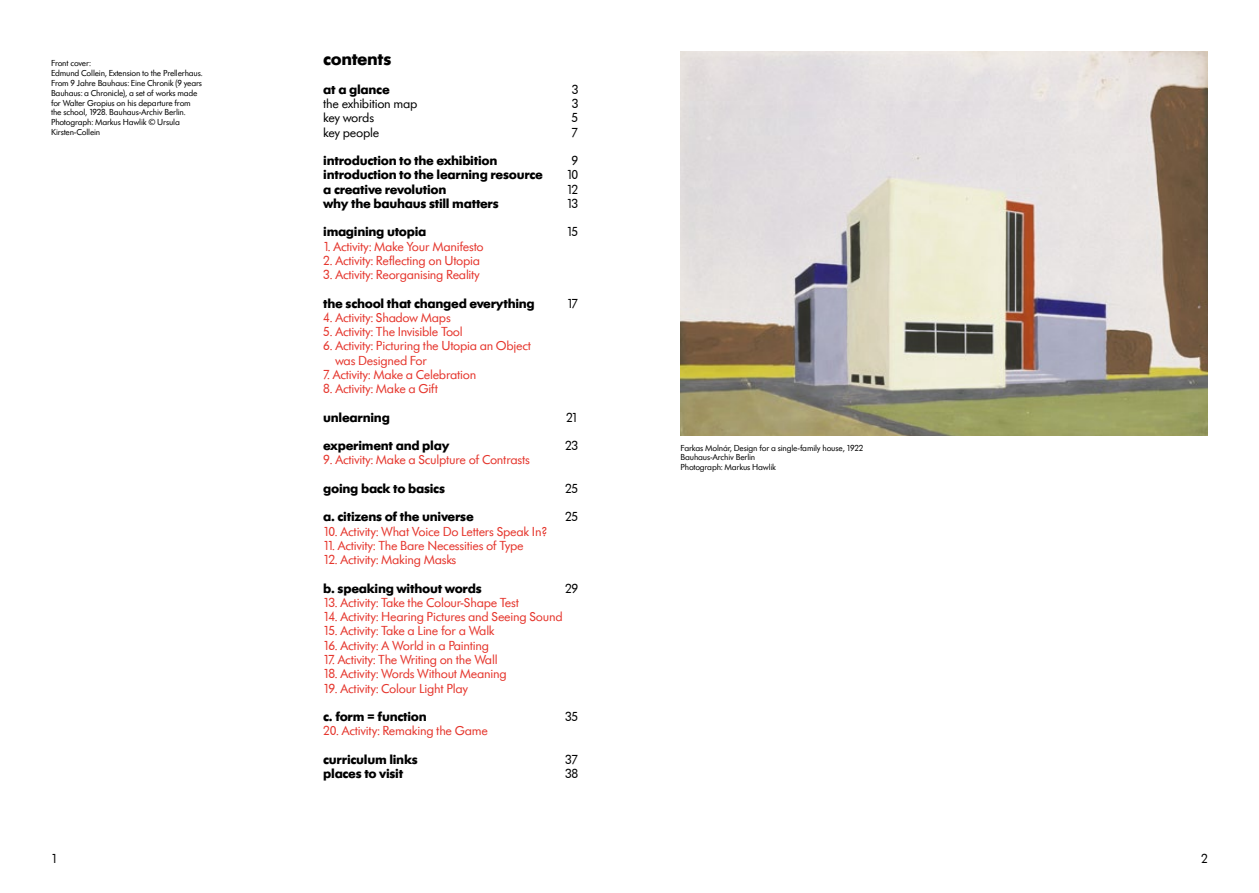
<style>
.page{position:relative;width:1259px;height:893px;background:#fff}
.page>*{position:absolute;margin:0;border:0;box-sizing:border-box;transform-origin:0 0}
.t1{font:700 18px "Futura SB";letter-spacing:-.02em;color:#000}
.t2{font:13.5px/14.2px "Futura SB";letter-spacing:-.02em;color:#e5352c}
.t3{font:700 13.5px "Futura SB";letter-spacing:-.02em;color:#000}
.t4{font:13.5px "Futura SB";letter-spacing:-.02em;color:#000}
.t5{font:13.5px "Futura SB";letter-spacing:-.04em;color:#000}
.t6{font:9px/9.9px "Futura SB";letter-spacing:-.02em;color:#000}
</style>
<div class="page">
<img style="left:680px;top:51px;width:528px;height:385px">
<p class="t6" style="left:51px;top:58px;width:153px">Front cover:<br>Edmund Collein, Extension to the Prellerhaus.<br>From 9 Jahre Bauhaus: Eine Chronik (9 years Bauhaus: a Chronicle), a set of works made for Walter Gropius on his departure from the school, 1928. Bauhaus-Archiv Berlin.<br>Photograph: Markus Hawlik © Ursula Kirsten-Collein</p>
<h1 class="t1" style="left:323px;top:49px;width:70px">contents</h1>
<p class="t3" style="left:323px;top:82px;width:68px">at a glance</p>
<p class="t4" style="left:571px;top:82px;width:8px">3</p>
<p class="t4" style="left:323px;top:96px;width:96px">the exhibition map</p>
<p class="t4" style="left:571px;top:96px;width:8px">3</p>
<p class="t5" style="left:323px;top:110px;width:52px">key words</p>
<p class="t4" style="left:571px;top:110px;width:8px">5</p>
<p class="t4" style="left:323px;top:125px;width:58px">key people</p>
<p class="t4" style="left:571px;top:125px;width:8px">7</p>
<p class="t3" style="left:323px;top:153px;width:176px">introduction to the exhibition</p>
<p class="t4" style="left:571px;top:153px;width:8px">9</p>
<p class="t3" style="left:323px;top:167px;width:221px">introduction to the learning resource</p>
<p class="t4" style="left:566px;top:167px;width:13px">10</p>
<p class="t3" style="left:323px;top:182px;width:125px">a creative revolution</p>
<p class="t4" style="left:566px;top:182px;width:13px">12</p>
<p class="t3" style="left:323px;top:196px;width:177px">why the bauhaus still matters</p>
<p class="t4" style="left:566px;top:196px;width:13px">13</p>
<p class="t3" style="left:323px;top:224px;width:105px">imagining utopia</p>
<p class="t4" style="left:566px;top:224px;width:13px">15</p>
<p class="t2" style="left:323px;top:239px;width:162px">1. Activity: Make Your Manifesto</p>
<p class="t2" style="left:323px;top:253px;width:158px">2. Activity: Reflecting on Utopia</p>
<p class="t2" style="left:323px;top:268px;width:158px">3. Activity: Reorganising Reality</p>
<p class="t3" style="left:323px;top:296px;width:213px">the school that changed everything</p>
<p class="t4" style="left:567px;top:296px;width:13px">17</p>
<p class="t2" style="left:323px;top:310px;width:129px">4. Activity: Shadow Maps</p>
<p class="t2" style="left:323px;top:325px;width:141px">5. Activity: The Invisible Tool</p>
<p class="t2" style="left:335px;top:339px;width:198px;text-indent:-12px">6. Activity: Picturing the Utopia an Object was Designed For</p>
<p class="t2" style="left:323px;top:367px;width:155px">7. Activity: Make a Celebration</p>
<p class="t2" style="left:323px;top:382px;width:116px">8. Activity: Make a Gift</p>
<p class="t3" style="left:323px;top:410px;width:68px">unlearning</p>
<p class="t4" style="left:566px;top:410px;width:14px">21</p>
<p class="t3" style="left:323px;top:438px;width:128px">experiment and play</p>
<p class="t4" style="left:565px;top:438px;width:15px">23</p>
<p class="t2" style="left:323px;top:453px;width:208px">9. Activity: Make a Sculpture of Contrasts</p>
<p class="t3" style="left:323px;top:481px;width:123px">going back to basics</p>
<p class="t4" style="left:565px;top:481px;width:15px">25</p>
<p class="t3" style="left:323px;top:509px;width:152px">a. citizens of the universe</p>
<p class="t4" style="left:565px;top:510px;width:15px">25</p>
<p class="t2" style="left:323px;top:524px;width:225px">10. Activity: What Voice Do Letters Speak In?</p>
<p class="t2" style="left:323px;top:539px;width:202px">11. Activity: The Bare Necessities of Type</p>
<p class="t2" style="left:323px;top:553px;width:135px">12. Activity: Making Masks</p>
<p class="t3" style="left:323px;top:581px;width:160px">b. speaking without words</p>
<p class="t4" style="left:565px;top:581px;width:15px">29</p>
<p class="t2" style="left:323px;top:596px;width:197px">13. Activity: Take the Colour-Shape Test</p>
<p class="t2" style="left:323px;top:610px;width:241px">14. Activity: Hearing Pictures and Seeing Sound</p>
<p class="t2" style="left:323px;top:624px;width:173px">15. Activity: Take a Line for a Walk</p>
<p class="t2" style="left:323px;top:638px;width:167px">16. Activity: A World in a Painting</p>
<p class="t2" style="left:323px;top:653px;width:176px">17. Activity: The Writing on the Wall</p>
<p class="t2" style="left:323px;top:667px;width:185px">18. Activity: Words Without Meaning</p>
<p class="t2" style="left:323px;top:681px;width:146px">19. Activity: Colour Light Play</p>
<p class="t3" style="left:323px;top:709px;width:105px">c. form = function</p>
<p class="t4" style="left:565px;top:709px;width:15px">35</p>
<p class="t2" style="left:323px;top:724px;width:166px">20. Activity: Remaking the Game</p>
<p class="t3" style="left:323px;top:752px;width:96px">curriculum links</p>
<p class="t4" style="left:565px;top:752px;width:15px">37</p>
<p class="t3" style="left:323px;top:766px;width:82px">places to visit</p>
<p class="t4" style="left:565px;top:766px;width:15px">38</p>
<p class="t6" style="left:680px;top:443px;width:184px">Farkas Molnár, Design for a single-family house, 1922<br>Bauhaus-Archiv Berlin<br>Photograph: Markus Hawlik</p>
<p class="t4" style="left:51px;top:851px;width:8px">1</p>
<p class="t4" style="left:1201px;top:851px;width:8px">2</p>
</div>
